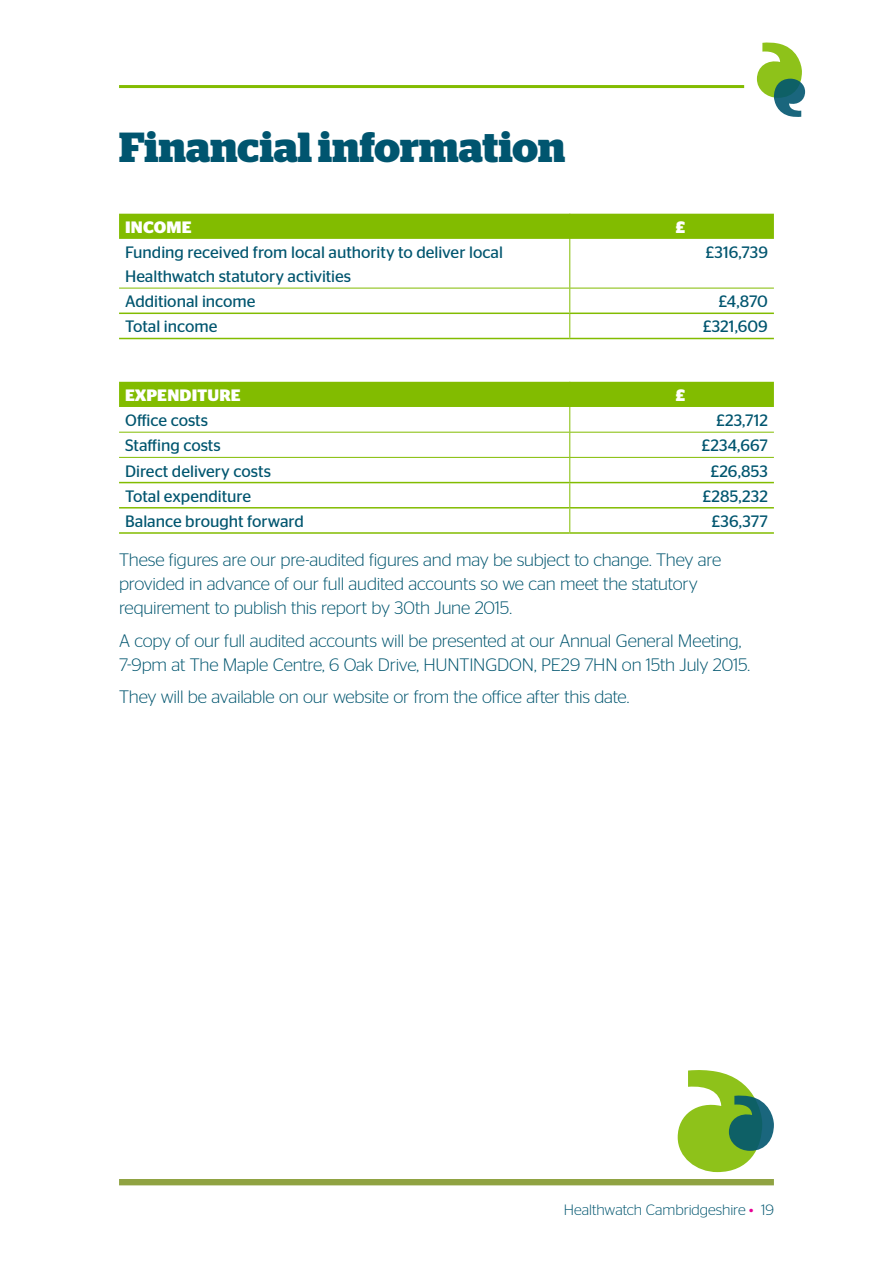
<style>
.page{position:relative;width:893px;height:1263px;background:#fff}
.page>*{position:absolute;margin:0;border:0;box-sizing:border-box;transform-origin:0 0}
.t1{font:700 42px "Stag";color:#00556f}
.t2{font:300 18px/24px "Stag Sans";letter-spacing:-.01em;color:#00556f}
.t3{font:16.5px/24px "Stag Sans";color:#00556f}
.t4{font:700 16.5px "Stag Sans";letter-spacing:.01em;color:#fff}
.t5{font:300 15px "Stag Sans";letter-spacing:-.005em;color:#00556f}
.s1{color:#e70095}
</style>
<div class="page">
<hr style="left:119px;top:85px;width:625px;height:3px;background:#82bc00">
<div style="left:119px;top:1179px;width:655px;height:6px;background:#90a342"></div>
<svg style="left:757px;top:42px;width:48px;height:75px"></svg>
<div style="left:119px;top:214px;width:655px;height:25px;background:#82bc00"></div>
<hr style="left:569px;top:239px;width:1px;height:49px;background:#82bc00">
<hr style="left:119px;top:288px;width:451px;height:1px;background:#82bc00">
<hr style="left:570px;top:288px;width:204px;height:1px;background:#82bc00">
<hr style="left:119px;top:313px;width:451px;height:1px;background:#82bc00">
<hr style="left:119px;top:338px;width:451px;height:1px;background:#82bc00">
<svg style="left:569px;top:288px;width:1px;height:50px"></svg>
<hr style="left:570px;top:313px;width:204px;height:1px;background:#82bc00">
<hr style="left:570px;top:338px;width:204px;height:1px;background:#82bc00">
<hr style="left:119px;top:532px;width:451px;height:2px;background:#82bc00">
<svg style="left:119px;top:382px;width:655px;height:150px"></svg>
<hr style="left:570px;top:507px;width:204px;height:1px;background:#82bc00">
<hr style="left:570px;top:532px;width:204px;height:2px;background:#82bc00">
<svg style="left:678px;top:1070px;width:96px;height:102px"></svg>
<h1 class="t1" style="left:119px;top:132px;width:448px">Financial information</h1>
<p class="t4" style="left:125px;top:218px;width:68px">INCOME</p>
<p class="t4" style="left:676px;top:218px;width:11px">£</p>
<p class="t3" style="left:125px;top:240px;width:379px">Funding received from local authority to deliver local<br>Healthwatch statutory activities</p>
<p class="t3" style="left:706px;top:240px;width:64px">£316,739</p>
<p class="t3" style="left:125px;top:289px;width:132px">Additional income</p>
<p class="t3" style="left:719px;top:289px;width:51px">£4,870</p>
<p class="t3" style="left:125px;top:315px;width:94px">Total income</p>
<p class="t3" style="left:703px;top:315px;width:66px">£321,609</p>
<p class="t4" style="left:125px;top:386px;width:117px">EXPENDITURE</p>
<p class="t4" style="left:676px;top:386px;width:11px">£</p>
<p class="t3" style="left:125px;top:408px;width:85px">Office costs</p>
<p class="t3" style="left:716px;top:408px;width:53px">£23,712</p>
<p class="t3" style="left:125px;top:433px;width:97px">Staffing costs</p>
<p class="t3" style="left:702px;top:433px;width:68px">£234,667</p>
<p class="t3" style="left:125px;top:459px;width:147px">Direct delivery costs</p>
<p class="t3" style="left:711px;top:459px;width:59px">£26,853</p>
<p class="t3" style="left:125px;top:484px;width:127px">Total expenditure</p>
<p class="t3" style="left:703px;top:484px;width:66px">£285,232</p>
<p class="t3" style="left:125px;top:509px;width:180px">Balance brought forward</p>
<p class="t3" style="left:712px;top:509px;width:58px">£36,377</p>
<p class="t2" style="left:119px;top:548px;width:604px">These figures are our pre-audited figures and may be subject to change. They are provided in advance of our full audited accounts so we can meet the statutory requirement to publish this report by 30th June 2015.</p>
<p class="t2" style="left:119px;top:628px;width:633px">A copy of our full audited accounts will be presented at our Annual General Meeting,<br>7-9pm at The Maple Centre, 6 Oak Drive, HUNTINGDON, PE29 7HN on 15th July 2015.</p>
<p class="t2" style="left:119px;top:685px;width:512px">They will be available on our website or from the office after this date.</p>
<p class="t5" style="left:564px;top:1202px;width:211px">Healthwatch Cambridgeshire <span class="s1">•</span> 19</p>
</div>
